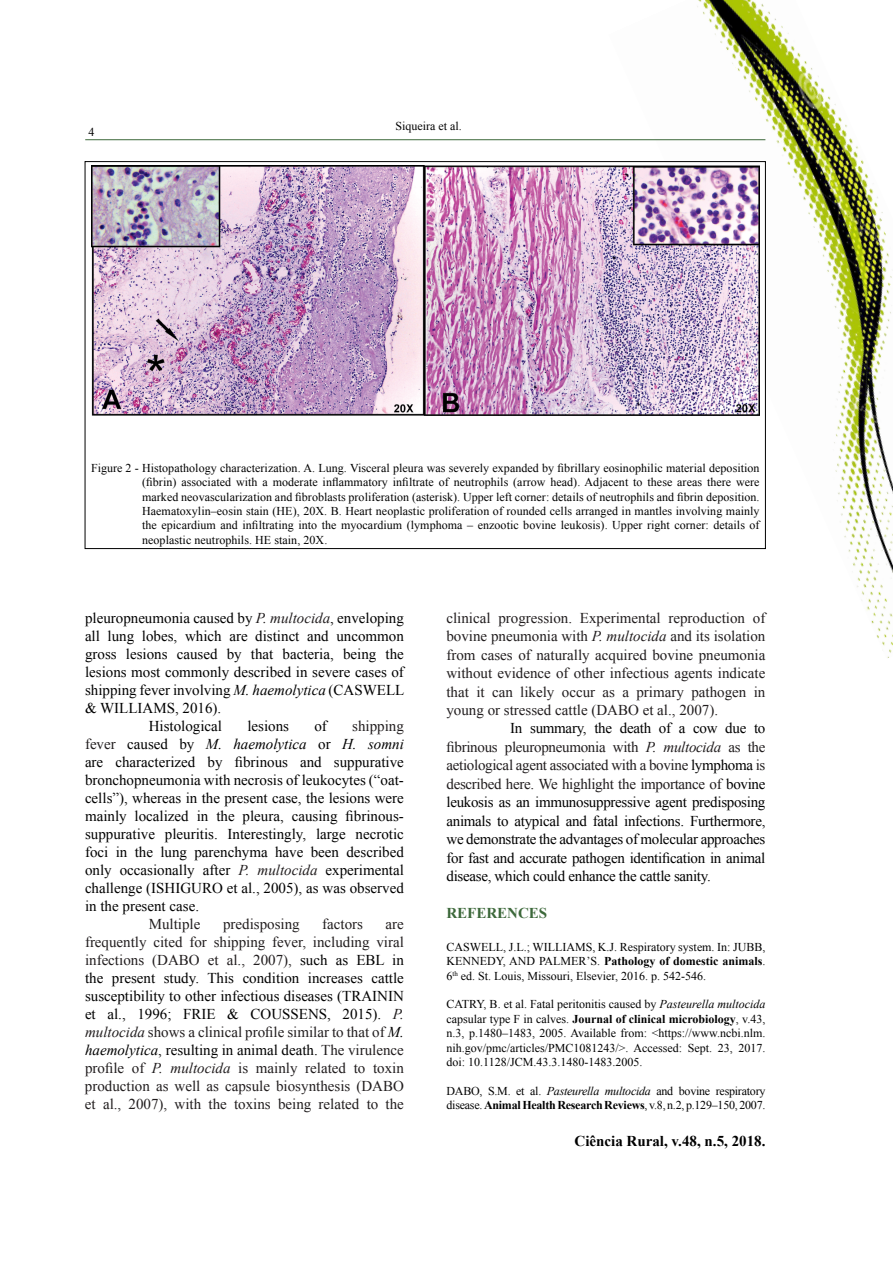
<style>
.page{position:relative;width:893px;height:1263px;background:#fff}
.page>*{position:absolute;margin:0;border:0;box-sizing:border-box;transform-origin:0 0}
.t1{font:15px/18px "Times New Roman";color:#000;text-align:justify}
.t2{font:15px/18px "Times New Roman";color:#211d1e;text-align:justify}
.t3{font:700 15px "Times New Roman";color:#000}
.t4{font:700 15px "Times New Roman";color:#3c683a}
.t5{font:12px/14.4px "Times New Roman";color:#000;text-align:justify}
.t6{font:12px/14.4px "Times New Roman";letter-spacing:-.02em;color:#000}
.s1{font-style:italic;color:#211d1e}
.s2{font-style:italic}
.s3{color:#211d1e}
.s4{color:#000}
.s5{font-style:italic;color:#000}
.s6{font-weight:700}
</style>
<div class="page">
<img style="left:608px;top:0;width:285px;height:658px">
<hr style="left:85px;top:139px;width:680px;height:1px;background:#3c683a">
<img style="left:91px;top:166px;width:668px;height:249px">
<p class="t5" style="left:88px;top:125px;width:7px">4</p>
<p class="t5" style="left:395px;top:119px;width:68px">Siqueira et al.</p>
<p class="t5" style="left:142px;top:460px;width:619px;text-indent:-51px">Figure 2 - Histopathology characterization. A. Lung. Visceral pleura was severely expanded by fibrillary eosinophilic material deposition (fibrin) associated with a moderate inflammatory infiltrate of neutrophils (arrow head). Adjacent to these areas there were marked neovascularization and fibroblasts proliferation (asterisk). Upper left corner: details of neutrophils and fibrin deposition.<br>Haematoxylin–eosin stain (HE), 20X. B. Heart neoplastic proliferation of rounded cells arranged in mantles involving mainly the epicardium and infiltrating into the myocardium (lymphoma – enzootic bovine leukosis). Upper right corner: details of neoplastic neutrophils. HE stain, 20X.</p>
<p class="t1" style="left:85px;top:608px;width:320px">pleuropneumonia caused by <span class="s1">P. multocida</span>, enveloping</p>
<p class="t1" style="left:85px;top:626px;width:320px">all lung lobes, which are distinct and uncommon</p>
<p class="t1" style="left:85px;top:644px;width:320px">gross lesions caused by that bacteria, being the</p>
<p class="t1" style="left:85px;top:662px;width:320px">lesions most commonly described in severe cases of</p>
<p class="t1" style="left:85px;top:680px;width:321px">shipping fever involving <span class="s2">M. haemolytica</span> (CASWELL</p>
<p class="t1" style="left:85px;top:698px;width:138px">&amp; WILLIAMS, 2016).</p>
<p class="t1" style="left:149px;top:716px;width:75px">Histological</p>
<p class="t1" style="left:247px;top:716px;width:43px">lesions</p>
<p class="t1" style="left:314px;top:716px;width:14px">of</p>
<p class="t1" style="left:85px;top:716px;width:320px;text-indent:267px"><span class="s3">shipping fever</span> caused by <span class="s2">M. haemolytica</span> or <span class="s2">H. somni </span>are characterized by fibrinous and suppurative bronchopneumonia with necrosis of leukocytes (“oat&shy;cells”), whereas in the present case, the lesions were mainly localized in the pleura, causing fibrinous&shy;suppurative pleuritis. Interestingly, large necrotic foci in the lung parenchyma have been described only occasionally after <span class="s1">P. multocida</span> experimental challenge (ISHIGURO et al., 2005), as was observed in the present case.</p>
<p class="t2" style="left:149px;top:914px;width:53px">Multiple</p>
<p class="t2" style="left:223px;top:914px;width:78px">predisposing</p>
<p class="t2" style="left:322px;top:914px;width:42px">factors</p>
<p class="t2" style="left:85px;top:914px;width:320px;text-indent:301px">are frequently cited for shipping fever, including viral infections (DABO et al., 2007), <span class="s4">such as EBL in the present study. This condition increases cattle susceptibility to other infectious diseases (TRAININ et al., 1996; FRIE &amp; COUSSENS, 2015).</span> <span class="s2">P. multocida</span> shows a clinical profile similar to that of <span class="s5">M. haemolytica</span><span class="s4">, resulting in animal death.</span> The virulence profile of <span class="s2">P. multocida</span> is mainly related to toxin production as well as capsule biosynthesis (DABO et al., 2007), with the toxins being related to the</p>
<p class="t2" style="left:446px;top:608px;width:320px;line-height:18.5px">clinical progression. Experimental reproduction of bovine pneumonia with <span class="s2">P. multocida</span> and its isolation from cases of naturally acquired bovine pneumonia without evidence of other infectious agents indicate that it can likely occur as a primary pathogen in young or stressed cattle (DABO et al., 2007).</p>
<p class="t1" style="left:446px;top:719px;width:320px;line-height:18.5px;text-indent:64px">In summary, the death of a cow due to <span class="s3">fibrinous pleuropneumonia with</span> <span class="s1">P. multocida</span> <span class="s3">as the aetiological agent associated with a bovine</span> lymphoma <span class="s3">is described here. We highlight the importance of</span> bovine leukosis as an immunosuppressive agent predisposing animals to atypical and fatal infections. Furthermore, we demonstrate the advantages of molecular approaches for fast and accurate pathogen identification in animal disease, which could enhance the cattle sanity.</p>
<p class="t4" style="left:446px;top:902px;width:102px">REFERENCES</p>
<p class="t5" style="left:446px;top:939px;width:320px">CASWELL, J.L.; WILLIAMS, K.J. Respiratory system. In: JUBB, KENNEDY, AND PALMER’S. <span class="s6">Pathology of domestic animals</span>.<br>6<sup>th</sup> ed. St. Louis, Missouri, Elsevier, 2016. p. 542-546.</p>
<p class="t5" style="left:446px;top:997px;width:320px">CATRY, B. et al. Fatal peritonitis caused by <span class="s2">Pasteurella multocida </span>capsular type F in calves. <span class="s6">Journal of clinical microbiology</span>, v.43, n.3, p.1480–1483, 2005. Available from: &lt;https://www.ncbi.nlm. nih.gov/pmc/articles/PMC1081243/&gt;. Accessed: Sept. 23, 2017. doi: 10.1128/JCM.43.3.1480-1483.2005.</p>
<p class="t6" style="left:446px;top:1083px;width:320px">DABO, S.M. et al. <span class="s2">Pasteurella multocida</span> and bovine respiratory disease. <span class="s6">Animal Health Research Reviews</span>, v.8, n.2, p.129–150, 2007.</p>
<p class="t3" style="left:575px;top:1130px;width:192px">Ciência Rural, v.48, n.5, 2018.</p>
</div>
